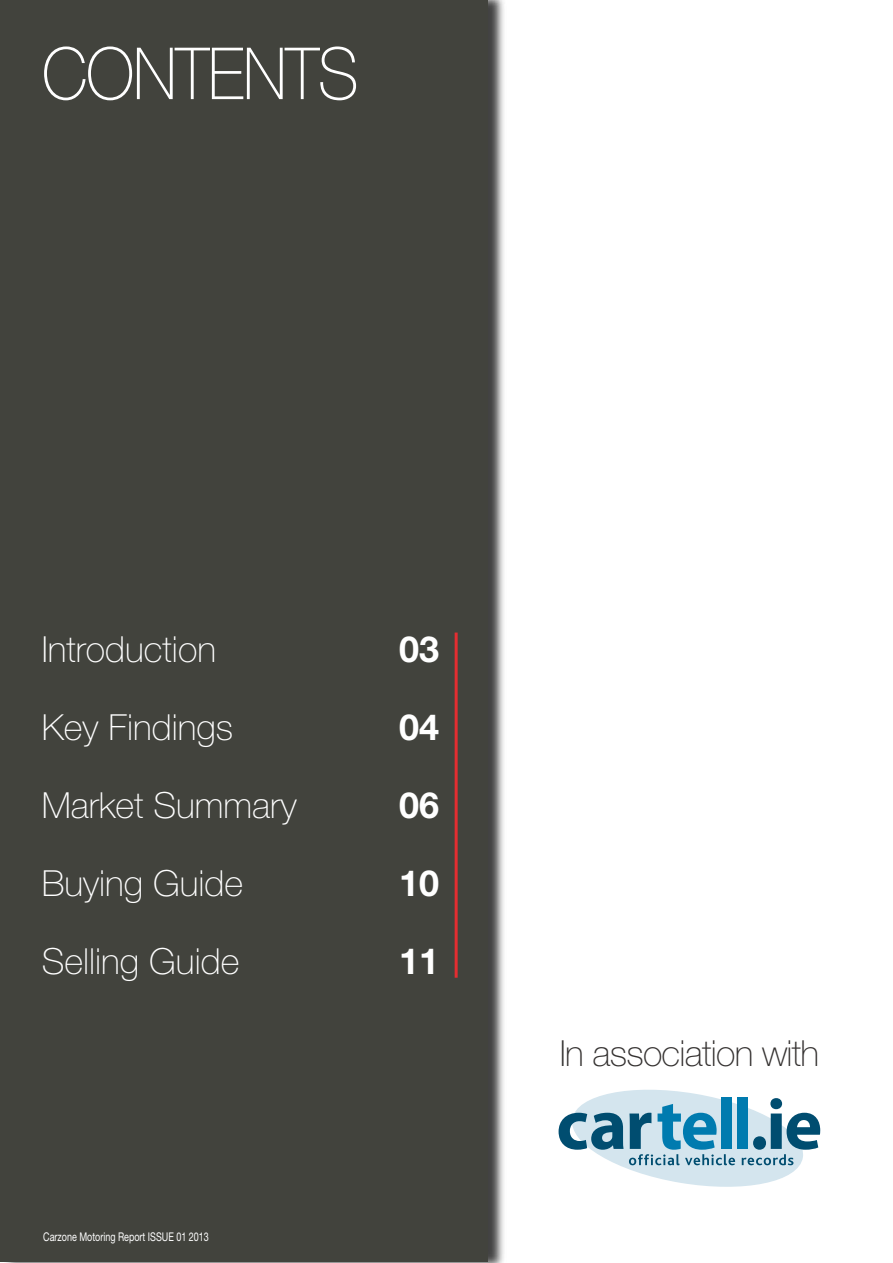
<style>
.page{position:relative;width:893px;height:1263px;background:#fff}
.page>*{position:absolute;margin:0;border:0;box-sizing:border-box;transform-origin:0 0}
.t1{font:100 72px "Helvetica Neue";letter-spacing:-.02em;color:#fff;scale:.9 1}
.t2{font:100 36px "Helvetica Neue";color:#fff}
.t3{font:100 36px "Helvetica Neue";letter-spacing:-.02em;color:#343130}
.t4{font:700 36px "Helvetica Neue";color:#fff}
.t5{font:12px "Helvetica Neue";color:#fff;scale:.75 1}
</style>
<div class="page">
<div style="left:2px;top:0;width:505px;height:1263px;background:#000;opacity:.75"></div>
<div style="left:0;top:1px;width:487px;height:1261px;background:#42433d"></div>
<hr style="left:455px;top:632px;width:3px;height:346px;background:#e42d31">
<svg style="left:559px;top:1090px;width:261px;height:97px"></svg>
<h1 class="t1" style="left:42px;top:32px;width:354px">CONTENTS</h1>
<p class="t2" style="left:42px;top:628px;width:176px">Introduction</p>
<p class="t4" style="left:399px;top:627px;width:42px">03</p>
<p class="t2" style="left:42px;top:706px;width:193px">Key Findings</p>
<p class="t4" style="left:399px;top:705px;width:42px">04</p>
<p class="t2" style="left:42px;top:784px;width:257px">Market Summary</p>
<p class="t4" style="left:399px;top:783px;width:42px">06</p>
<p class="t2" style="left:42px;top:862px;width:203px">Buying Guide</p>
<p class="t4" style="left:399px;top:861px;width:42px">10</p>
<p class="t2" style="left:42px;top:940px;width:199px">Selling Guide</p>
<p class="t4" style="left:399px;top:939px;width:42px">11</p>
<p class="t5" style="left:43px;top:1229px;width:152px">Carzone Motoring Report ISSUE</p>
<p class="t5" style="left:176px;top:1229px;width:45px">01 2013</p>
<p class="t3" style="left:560px;top:1032px;width:261px">In association with</p>
</div>
